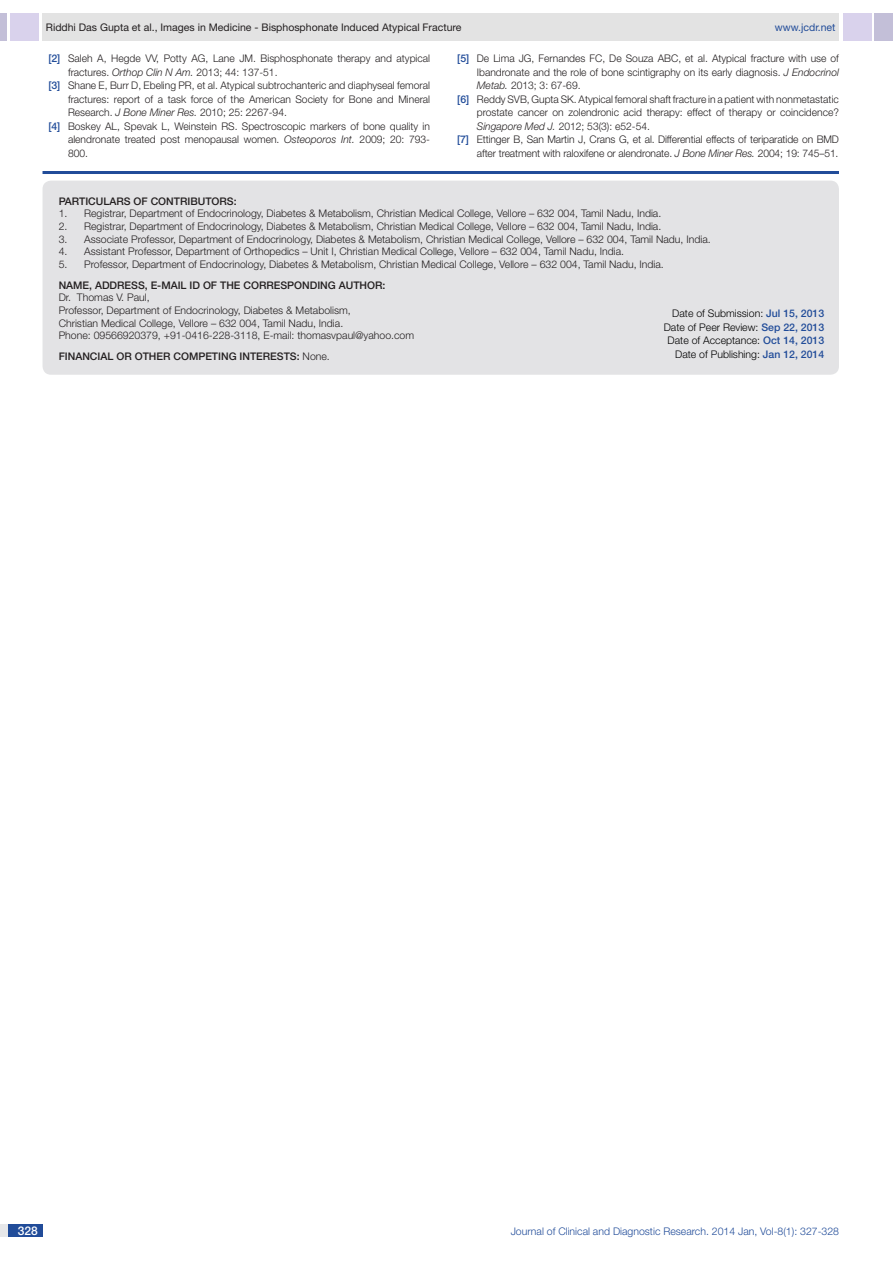
<style>
.page{position:relative;width:893px;height:1263px;background:#fff}
.page>*{position:absolute;margin:0;border:0;box-sizing:border-box;transform-origin:0 0}
.t1{font:500 12px "Helvetica Neue";color:#fff}
.con_particulars{font:300 10.5px "Helvetica Neue";color:#231f20}
.t2{font:300 10.5px/13.5px "Helvetica Neue";color:#000;text-align:right}
.t3{font:10.5px "Helvetica Neue";color:#231f20}
.t4{font:300 10.5px "Helvetica Neue";color:#214c99}
.Body_text{font:500 10.5px "Helvetica Neue";color:#231f20}
.con_particulars-2{font:500 10.5px "Helvetica Neue";color:#231f20}
.t5{font:10.5px "Helvetica Neue";color:#214c99}
.Body_text-2{font:300 10.5px "Helvetica Neue";color:#231f20}
.s1{font-weight:500;color:#214c99}
.s2{font-style:italic}
.s3{font-weight:500}
</style>
<div class="page">
<div style="left:0;top:13px;width:7px;height:28px;background:#c3bfd8"></div>
<div style="left:10px;top:13px;width:29px;height:28px;background:#d9d2ec"></div>
<div style="left:43px;top:13px;width:796px;height:28px;background:#e3e3e3"></div>
<div style="left:875px;top:13px;width:18px;height:28px;background:#c3bfd8"></div>
<div style="left:843px;top:13px;width:29px;height:28px;background:#d9d2ec"></div>
<div style="left:0;top:1224px;width:43px;height:13px;background:#e6e7e9"></div>
<div style="left:8px;top:1224px;width:35px;height:13px;background:#214c99"></div>
<hr style="left:43px;top:171px;width:796px;height:3px;background:#214c99">
<div style="left:43px;top:181px;width:796px;height:194px;background:#e3e3e5;border-radius:9px"></div>
<p class="t3" style="left:46px;top:21px;width:417px">Riddhi Das Gupta et al., Images in Medicine - Bisphosphonate Induced Atypical Fracture</p>
<p class="t5" style="left:775px;top:21px;width:62px">www.jcdr.net</p>
<p class="con_particulars" style="left:48px;top:52px;width:383px"><span class="s1">[2]</span> Saleh A, Hegde VV, Potty AG, Lane JM. Bisphosphonate therapy and atypical</p>
<p class="con_particulars" style="left:68px;top:66px;width:211px">fractures. <span class="s2">Orthop Clin N Am.</span> 2013; 44: 137-51.</p>
<p class="con_particulars" style="left:48px;top:79px;width:383px"><span class="s1">[3]</span> Shane E, Burr D, Ebeling PR, et al. Atypical subtrochanteric and diaphyseal femoral</p>
<p class="con_particulars" style="left:68px;top:93px;width:364px">fractures: report of a task force of the American Society for Bone and Mineral</p>
<p class="con_particulars" style="left:68px;top:106px;width:220px">Research. <span class="s2">J Bone Miner Res.</span> 2010; 25: 2267-94.</p>
<p class="con_particulars" style="left:48px;top:120px;width:383px"><span class="s1">[4]</span> Boskey AL, Spevak L, Weinstein RS. Spectroscopic markers of bone quality in</p>
<p class="con_particulars" style="left:68px;top:133px;width:364px">alendronate treated post menopausal women. <span class="s2">Osteoporos Int.</span> 2009; 20: 793-</p>
<p class="con_particulars" style="left:68px;top:147px;width:22px">800.</p>
<p class="con_particulars" style="left:457px;top:52px;width:383px"><span class="s1">[5]</span> De Lima JG, Fernandes FC, De Souza ABC, et al. Atypical fracture with use of</p>
<p class="con_particulars" style="left:477px;top:66px;width:364px">Ibandronate and the role of bone scintigraphy on its early diagnosis. <span class="s2">J Endocrinol</span></p>
<p class="con_particulars" style="left:477px;top:79px;width:105px"><span class="s2">Metab.</span> 2013; 3: 67-69.</p>
<p class="con_particulars" style="left:457px;top:93px;width:383px"><span class="s1">[6]</span> Reddy SVB, Gupta SK. Atypical femoral shaft fracture in a patient with nonmetastatic</p>
<p class="con_particulars" style="left:477px;top:106px;width:364px">prostate cancer on zolendronic acid therapy: effect of therapy or coincidence?</p>
<p class="con_particulars" style="left:477px;top:120px;width:175px"><span class="s2">Singapore Med J.</span> 2012; 53(3): e52-54.</p>
<p class="con_particulars" style="left:457px;top:133px;width:383px"><span class="s1">[7]</span> Ettinger B, San Martin J, Crans G, et al. Differential effects of teriparatide on BMD</p>
<p class="con_particulars" style="left:477px;top:147px;width:363px">after treatment with raloxifene or alendronate. <span class="s2">J Bone Miner Res.</span> 2004; 19: 745–51.</p>
<p class="Body_text" style="left:59px;top:195px;width:45px">PARTICULA</p>
<p class="Body_text" style="left:116px;top:195px;width:50px">RS OF CONT</p>
<p class="Body_text" style="left:180px;top:195px;width:15px">RIBUTO</p>
<p class="Body_text" style="left:220px;top:195px;width:19px">RS:</p>
<p class="con_particulars" style="left:59px;top:207px;width:604px">1. Registrar, Department of Endocrinology, Diabetes &amp; Metabolism, Christian Medical College, Vellore – 632 004, Tamil Nadu, India.</p>
<p class="con_particulars" style="left:59px;top:220px;width:604px">2. Registrar, Department of Endocrinology, Diabetes &amp; Metabolism, Christian Medical College, Vellore – 632 004, Tamil Nadu, India.</p>
<p class="con_particulars" style="left:59px;top:232px;width:654px">3. Associate Professor, Department of Endocrinology, Diabetes &amp; Metabolism, Christian Medical College, Vellore – 632 004, Tamil Nadu, India.</p>
<p class="con_particulars" style="left:59px;top:245px;width:567px">4. Assistant Professor, Department of Orthopedics – Unit I, Christian Medical College, Vellore – 632 004, Tamil Nadu, India.</p>
<p class="con_particulars" style="left:59px;top:258px;width:607px">5. Professor, Department of Endocrinology, Diabetes &amp; Metabolism, Christian Medical College, Vellore – 632 004, Tamil Nadu, India.</p>
<p class="con_particulars-2" style="left:59px;top:279px;width:9px">NAME</p>
<p class="con_particulars-2" style="left:89px;top:279px;width:15px">, ADD</p>
<p class="con_particulars-2" style="left:117px;top:279px;width:15px">RESS</p>
<p class="con_particulars-2" style="left:145px;top:279px;width:24px">, E-MAIL</p>
<p class="con_particulars-2" style="left:190px;top:279px;width:39px">ID OF THE</p>
<p class="con_particulars-2" style="left:243px;top:279px;width:38px">CORRESPONDIN</p>
<p class="con_particulars-2" style="left:328px;top:279px;width:20px">G AUTHO</p>
<p class="con_particulars-2" style="left:375px;top:279px;width:12px">R:</p>
<p class="con_particulars" style="left:59px;top:291px;width:93px">Dr. Thomas V. Paul,</p>
<p class="con_particulars" style="left:59px;top:304px;width:294px">Professor, Department of Endocrinology, Diabetes &amp; Metabolism,</p>
<p class="con_particulars" style="left:59px;top:316px;width:286px">Christian Medical College, Vellore – 632 004, Tamil Nadu, India.</p>
<p class="con_particulars" style="left:59px;top:329px;width:357px">Phone: 09566920379, +91-0416-228-3118, E-mail: thomasvpaul@yahoo.com</p>
<p class="Body_text" style="left:59px;top:350px;width:84px">Financial OR OTHE</p>
<p class="Body_text" style="left:163px;top:350px;width:26px">R COMPETIN</p>
<p class="Body_text" style="left:229px;top:350px;width:18px">G INTE</p>
<p class="Body_text" style="left:263px;top:350px;width:15px">RESTS</p>
<p class="Body_text-2" style="left:297px;top:350px;width:35px"><span class="s3">:</span> None.</p>
<p class="t2" style="left:664px;top:306px;width:162px">Date of Submission: <span class="s1">Jul 15, 2013<br></span>Date of Peer Review: <span class="s1">Sep 22, 2013<br></span>Date of Acceptance: <span class="s1">Oct 14, 2013</span></p>
<p class="t2" style="left:675px;top:347px;width:150px">Date of Publishing: <span class="s1">Jan 12, 2014</span></p>
<p class="t1" style="left:18px;top:1223px;width:22px">328</p>
<p class="t4" style="left:511px;top:1225px;width:330px">Journal of Clinical and Diagnostic Research. 2014 Jan, Vol-8(1): 327-328</p>
</div>
